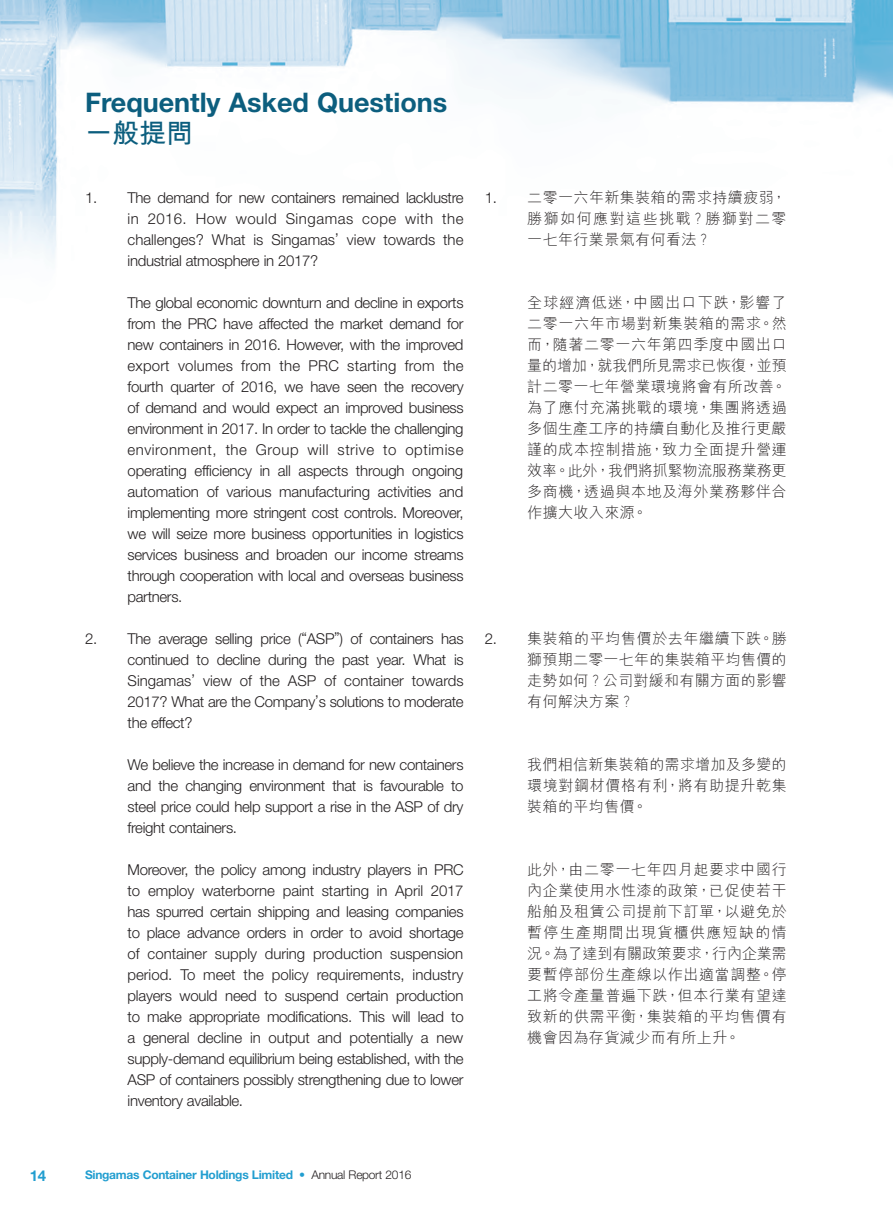
<style>
.page{position:relative;width:893px;height:1212px;background:#fff}
.page>*{position:absolute;margin:0;border:0;box-sizing:border-box;transform-origin:0 0}
.t1{font:700 27px "Helvetica Neue LT Std";color:#0c5e7e}
.t2{font:700 27px "M Hei HK";color:#0c5e7e}
.Body_Text{font:300 15px/21px "Helvetica Neue LT Std";letter-spacing:-.02em;color:#231f20;text-align:justify}
.C_Body_Text{font:300 15px/21px "M Hei HK";letter-spacing:.03em;color:#231f20;text-align:justify}
.Body_Text-2{font:700 15px "Helvetica Neue LT Std";color:#229ed0}
.Body_Text-3{font:700 12px "Helvetica Neue LT Std";letter-spacing:-.02em;color:#229ed0}
.s1{font-family:"Helvetica Neue LT Std"}
.s2{font-weight:300;color:#231f20}
</style>
<div class="page">
<img style="left:0;top:0;width:893px;height:259px">
<p class="t1" style="left:85px;top:86px;width:364px">Frequently Asked Questions</p>
<p class="t2" style="left:85px;top:114px;width:110px">一般提問</p>
<p class="Body_Text" style="left:128px;top:186px;width:338px;text-indent:-43px">1. The demand for new containers remained lacklustre in 2016. How would Singamas cope with the challenges? What is Singamas’ view towards the industrial atmosphere in 2017?</p>
<p class="Body_Text" style="left:128px;top:291px;width:338px">The global economic downturn and decline in exports from the PRC have affected the market demand for new containers in 2016. However, with the improved export volumes from the PRC starting from the fourth quarter of 2016, we have seen the recovery of demand and would expect an improved business environment in 2017. In order to tackle the challenging environment, the Group will strive to optimise operating efficiency in all aspects through ongoing automation of various manufacturing activities and implementing more stringent cost controls. Moreover, we will seize more business opportunities in logistics services business and broaden our income streams through cooperation with local and overseas business partners.</p>
<p class="Body_Text" style="left:128px;top:627px;width:338px;text-indent:-43px">2. The average selling price (“ASP”) of containers has continued to decline during the past year. What is Singamas’ view of the ASP of container towards 2017? What are the Company’s solutions to moderate the effect?</p>
<p class="Body_Text" style="left:128px;top:753px;width:338px">We believe the increase in demand for new containers and the changing environment that is favourable to steel price could help support a rise in the ASP of dry freight containers.</p>
<p class="Body_Text" style="left:128px;top:858px;width:338px">Moreover, the policy among industry players in PRC to employ waterborne paint starting in April 2017 has spurred certain shipping and leasing companies to place advance orders in order to avoid shortage of container supply during production suspension period. To meet the policy requirements, industry players would need to suspend certain production to make appropriate modifications. This will lead to a general decline in output and potentially a new supply-demand equilibrium being established, with the ASP of containers possibly strengthening due to lower inventory available.</p>
<p class="C_Body_Text" style="left:527px;top:186px;width:261px;text-indent:-43px"><span class="s1">1.</span> 二零一六年新集裝箱的需求持續疲弱，勝獅如何應對這些挑戰？勝獅對二零一七年行業景氣有何看法？</p>
<p class="C_Body_Text" style="left:527px;top:291px;width:261px">全球經濟低迷，中國出口下跌，影響了二零一六年市場對新集裝箱的需求。然而，隨著二零一六年第四季度中國出口量的增加，就我們所見需求已恢復，並預計二零一七年營業環境將會有所改善。為了應付充滿挑戰的環境，集團將透過多個生產工序的持續自動化及推行更嚴謹的成本控制措施，致力全面提升營運效率。此外，我們將抓緊物流服務業務更多商機，透過與本地及海外業務夥伴合作擴大收入來源。</p>
<p class="C_Body_Text" style="left:527px;top:627px;width:261px;text-indent:-43px"><span class="s1">2.</span> 集裝箱的平均售價於去年繼續下跌。勝獅預期二零一七年的集裝箱平均售價的走勢如何？公司對緩和有關方面的影響有何解決方案？</p>
<p class="C_Body_Text" style="left:527px;top:753px;width:261px">我們相信新集裝箱的需求增加及多變的環境對鋼材價格有利，將有助提升乾集裝箱的平均售價。</p>
<p class="C_Body_Text" style="left:527px;top:858px;width:261px">此外，由二零一七年四月起要求中國行內企業使用水性漆的政策，已促使若干船舶及租賃公司提前下訂單，以避免於暫停生產期間出現貨櫃供應短缺的情況。為了達到有關政策要求，行內企業需要暫停部份生產線以作出適當調整。停工將令產量普遍下跌，但本行業有望達致新的供需平衡，集裝箱的平均售價有機會因為存貨減少而有所上升。</p>
<p class="Body_Text-2" style="left:30px;top:1166px;width:18px">14</p>
<p class="Body_Text-3" style="left:85px;top:1167px;width:328px">Singamas Container Holdings Limited • <span class="s2">Annual Report 2016</span></p>
</div>
